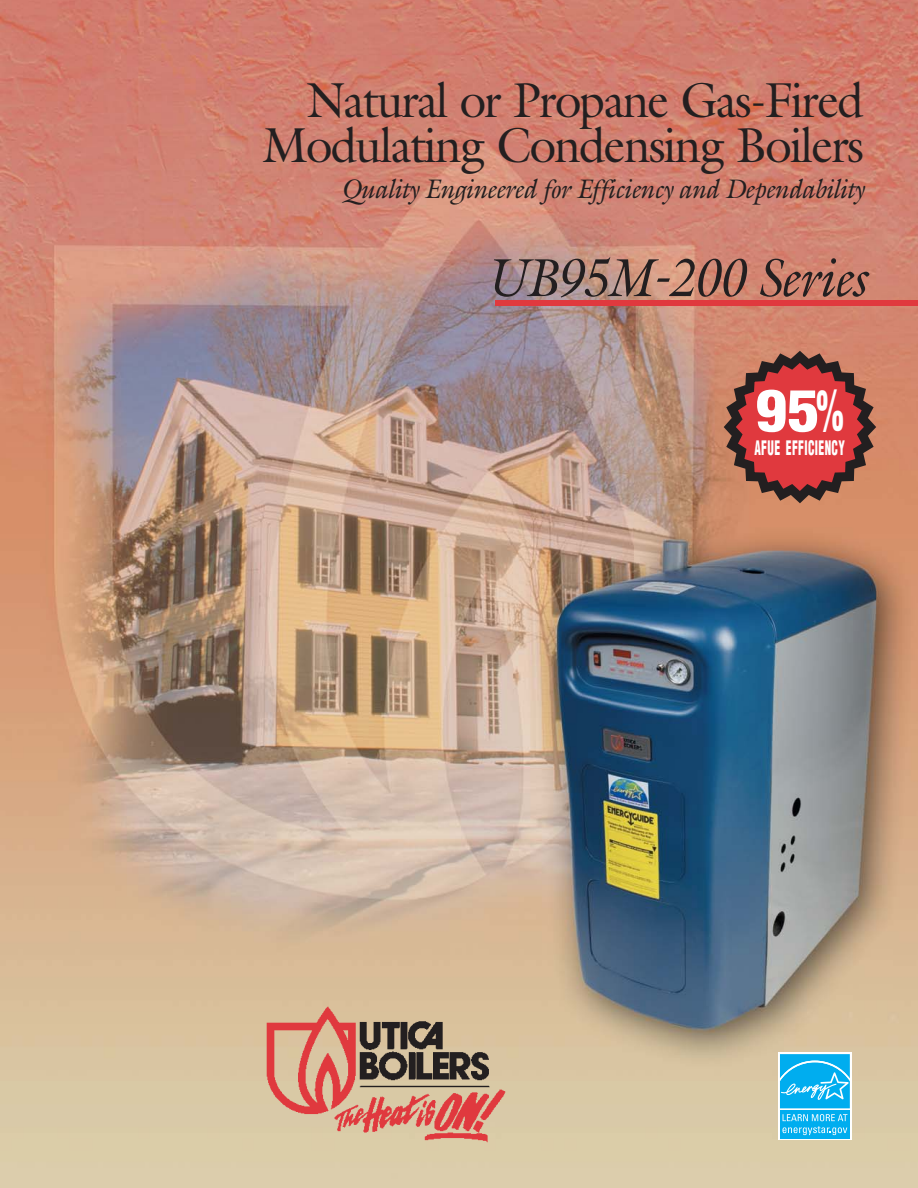
<style>
.page{position:relative;width:918px;height:1188px;background:#fff}
.page>*{position:absolute;margin:0;border:0;box-sizing:border-box;transform-origin:0 0}
.t1{font:900 condensed 55.5px "Helvetica";color:#fff;scale:1.15 1}
.t2{font:italic 54px "Galliard";letter-spacing:-.025em;color:#231f20;scale:.95 1}
.t3{font:49.5px/45px "Galliard";letter-spacing:-.035em;color:#231f20;text-align:right;scale:.95 1}
.t4{font:italic 27px "Galliard";letter-spacing:-.03em;color:#231f20;scale:.95 1}
.t5{font:900 condensed 19.5px "Helvetica";letter-spacing:.03em;color:#fff;scale:.6 1}
</style>
<div class="page">
<img style="left:0;top:0;width:918px;height:1188px">
<div style="left:495px;top:300px;width:423px;height:6px;background:#e0393e"></div>
<img style="left:360px;top:1004px;width:149px;height:79px">
<img style="left:267px;top:1004px;width:93px;height:115px">
<img style="left:323px;top:1083px;width:186px;height:62px">
<svg style="left:724px;top:351px;width:152px;height:152px;background:#b44b44"></svg>
<svg style="left:778px;top:1052px;width:74px;height:88px"></svg>
<div style="left:780px;top:1110px;width:70px;height:28px;background:#00adef"></div>
<svg style="left:780px;top:1054px;width:70px;height:54px;background:#23b8f1"></svg>
<svg style="left:782px;top:1114px;width:65px;height:21px"></svg>
<p class="t3" style="left:263px;top:82px;width:635px">Natural or Propane Gas-Fired<br>Modulating Condensing Boilers</p>
<p class="t4" style="left:341px;top:178px;width:552px">Quality Engineered for Efficiency and Dependability</p>
<p class="t2" style="left:484px;top:257px;width:403px">UB95M-200 Series</p>
<p class="t1" style="left:755px;top:390px;width:79px">95%</p>
<p class="t5" style="left:754px;top:441px;width:152px">AFUE EFFICIENCY</p>
</div>
